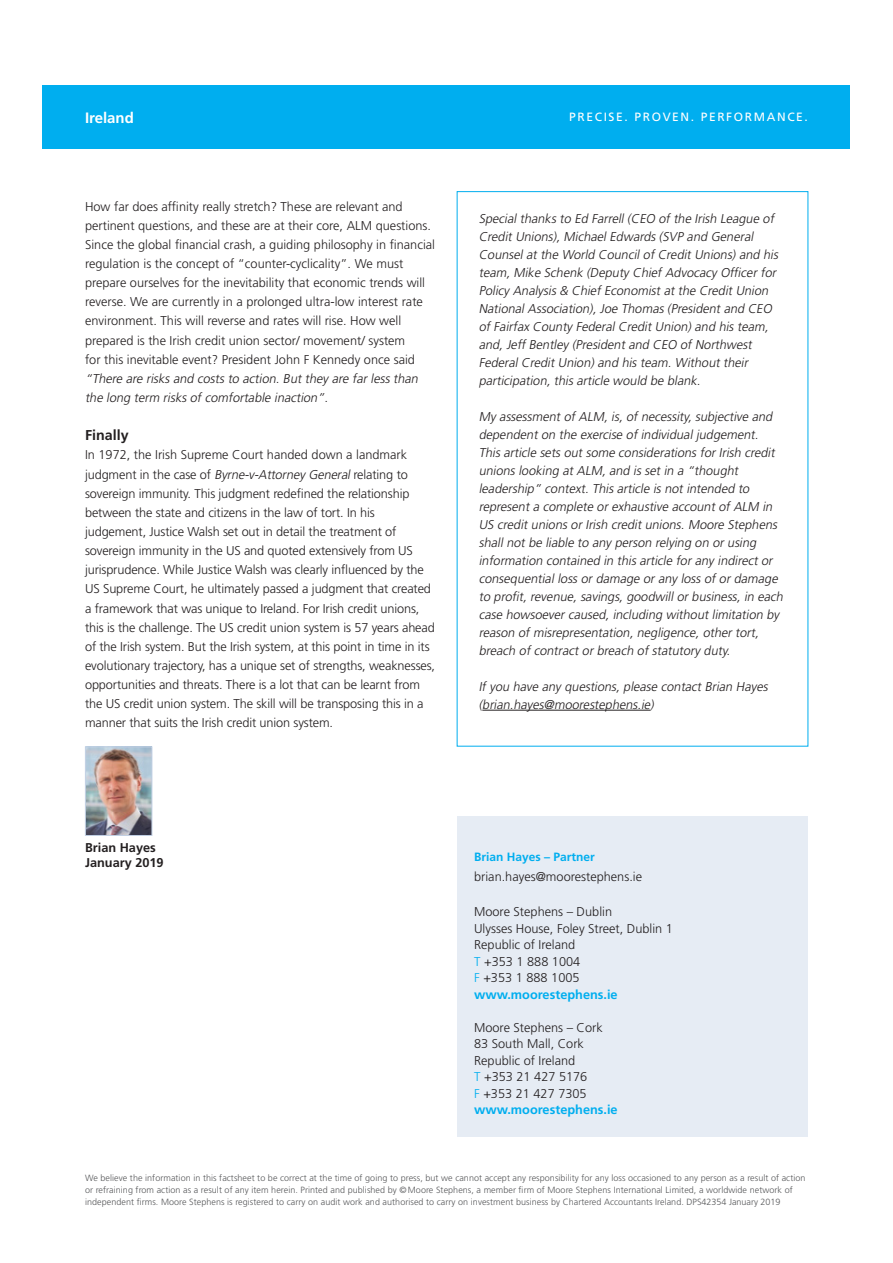
<style>
.page{position:relative;width:893px;height:1263px;background:#fff}
.page>*{position:absolute;margin:0;border:0;box-sizing:border-box;transform-origin:0 0}
.Descriptor{font:700 15px "Frutiger LT Std";color:#fff}
.Subheading_1{font:700 14.25px "Frutiger LT Std";color:#231f20}
.Body_copy{font:300 12.75px/19.2px "Frutiger LT Std";letter-spacing:-.01em;color:#231f20}
.Body_copy-2{font:italic 300 12.75px/18px "Frutiger LT Std";color:#231f20}
.Address{font:300 12.75px/16.5px "Frutiger LT Std";color:#231f20}
.Website{font:700 12.75px "Frutiger LT Std";color:#00aeef}
.Body_copy-3{font:700 12.75px "Frutiger LT Std";color:#231f20}
.Strapline{font:12px "Frutiger LT Std";letter-spacing:.135em;color:#fff}
.Insert_Name{font:700 12px "Frutiger LT Std";color:#00aeef}
.Factsheet_Disclaimer{font:300 9px/12px "Frutiger LT Std";letter-spacing:.005em;color:#57585a}
.s1{font-style:italic}
.s2{color:#00aeef}
</style>
<div class="page">
<div style="left:43px;top:85px;width:807px;height:64px;background:#00aeef"></div>
<div style="left:457px;top:817px;width:351px;height:320px;background:#e6ecf4"></div>
<hr style="left:482px;top:710px;width:168px;height:1px;background:#231f20">
<img style="left:87px;top:748px;width:63px;height:86px">
<div style="left:85px;top:746px;width:67px;height:90px;border:1px solid #c2d0e4"></div>
<p class="Descriptor" style="left:85px;top:109px;width:50px">Ireland</p>
<p class="Strapline" style="left:569px;top:110px;width:240px">PRECISE. PROVEN. PERFORMANCE.</p>
<p class="Body_copy" style="left:85px;top:197px;width:352px">How far does affinity really stretch? These are relevant and pertinent questions, and these are at their core, ALM questions.<br>Since the global financial crash, a guiding philosophy in financial regulation is the concept of “counter-cyclicality”. We must prepare ourselves for the inevitability that economic trends will reverse. We are currently in a prolonged ultra-low interest rate environment. This will reverse and rates will rise. How well prepared is the Irish credit union sector/ movement/ system<br>for this inevitable event? President John F Kennedy once said <span class="s1">“There are risks and costs to action. But they are far less than the long term risks of comfortable inaction”.</span></p>
<p class="Subheading_1" style="left:85px;top:427px;width:45px">Finally</p>
<p class="Body_copy" style="left:85px;top:446px;width:352px">In 1972, the Irish Supreme Court handed down a landmark judgment in the case of <span class="s1">Byrne-v-Attorney General</span>relating to sovereign immunity. This judgment redefined the relationship between the state and citizens in the law of tort. In his judgement, Justice Walsh set out in detail the treatment of sovereign immunity in the US and quoted extensively from US jurisprudence. While Justice Walsh was clearly influenced by the US Supreme Court, he ultimately passed a judgment that created a framework that was unique to Ireland. For Irish credit unions, this is the challenge. The US credit union system is 57 years ahead of the Irish system. But the Irish system, at this point in time in its evolutionary trajectory, has a unique set of strengths, weaknesses, opportunities and threats. There is a lot that can be learnt from the US credit union system. The skill will be transposing this in a manner that suits the Irish credit union system.</p>
<p class="Body_copy-2" style="left:479px;top:210px;width:303px">Special thanks to Ed Farrell (CEO of the Irish League of Credit Unions), Michael Edwards (SVP and General Counsel at the World Council of Credit Unions) and his team, Mike Schenk (Deputy Chief Advocacy Officer for Policy Analysis &amp; Chief Economist at the Credit Union National Association), Joe Thomas (President and CEO of Fairfax County Federal Credit Union) and his team, and, Jeff Bentley (President and CEO of Northwest Federal Credit Union) and his team. Without their participation, this article would be blank.</p>
<p class="Body_copy-2" style="left:479px;top:408px;width:308px">My assessment of ALM, is, of necessity, subjective and dependent on the exercise of individual judgement.<br>This article sets out some considerations for Irish credit unions looking at ALM, and is set in a “thought leadership” context. This article is not intended to represent a complete or exhaustive account of ALM in US credit unions or Irish credit unions. Moore Stephens shall not be liable to any person relying on or using information contained in this article for any indirect or consequential loss or damage or any loss of or damage to profit, revenue, savings, goodwill or business, in each case howsoever caused, including without limitation by reason of misrepresentation, negligence, other tort, breach of contract or breach of statutory duty.</p>
<p class="Body_copy-2" style="left:479px;top:678px;width:293px">If you have any questions, please contact Brian Hayes (brian.hayes@moorestephens.ie)</p>
<p class="Body_copy-3" style="left:85px;top:840px;width:72px">Brian Hayes</p>
<p class="Body_copy-3" style="left:85px;top:855px;width:80px">January 2019</p>
<p class="Insert_Name" style="left:474px;top:850px;width:122px">Brian Hayes – Partner</p>
<p class="Address" style="left:474px;top:868px;width:169px">brian.hayes@moorestephens.ie</p>
<p class="Address" style="left:474px;top:904px;width:139px">Moore Stephens – Dublin</p>
<p class="Address" style="left:474px;top:920px;width:200px">Ulysses House, Foley Street, Dublin 1</p>
<p class="Address" style="left:474px;top:937px;width:108px">Republic of Ireland<br><span class="s2">T</span> +353 1 888 1004</p>
<p class="Address" style="left:474px;top:970px;width:107px"><span class="s2">F</span> +353 1 888 1005</p>
<p class="Website" style="left:474px;top:987px;width:145px">www.moorestephens.ie</p>
<p class="Address" style="left:474px;top:1019px;width:130px">Moore Stephens – Cork</p>
<p class="Address" style="left:474px;top:1036px;width:111px">83 South Mall, Cork</p>
<p class="Address" style="left:474px;top:1052px;width:115px">Republic of Ireland<br><span class="s2">T</span> +353 21 427 5176</p>
<p class="Address" style="left:474px;top:1085px;width:114px"><span class="s2">F</span> +353 21 427 7305</p>
<p class="Website" style="left:474px;top:1102px;width:145px">www.moorestephens.ie</p>
<p class="Factsheet_Disclaimer" style="left:85px;top:1172px;width:722px">We believe the information in this factsheet to be correct at the time of going to press, but we cannot accept any responsibility for any loss occasioned to any person as a result of action or refraining from action as a result of any item herein. Printed and published by ©Moore Stephens, a member firm of Moore Stephens International Limited, a worldwide network of independent firms. Moore Stephens is registered to carry on audit work and authorised to carry on investment business by Chartered Accountants Ireland. DPS42354 January 2019</p>
</div>
